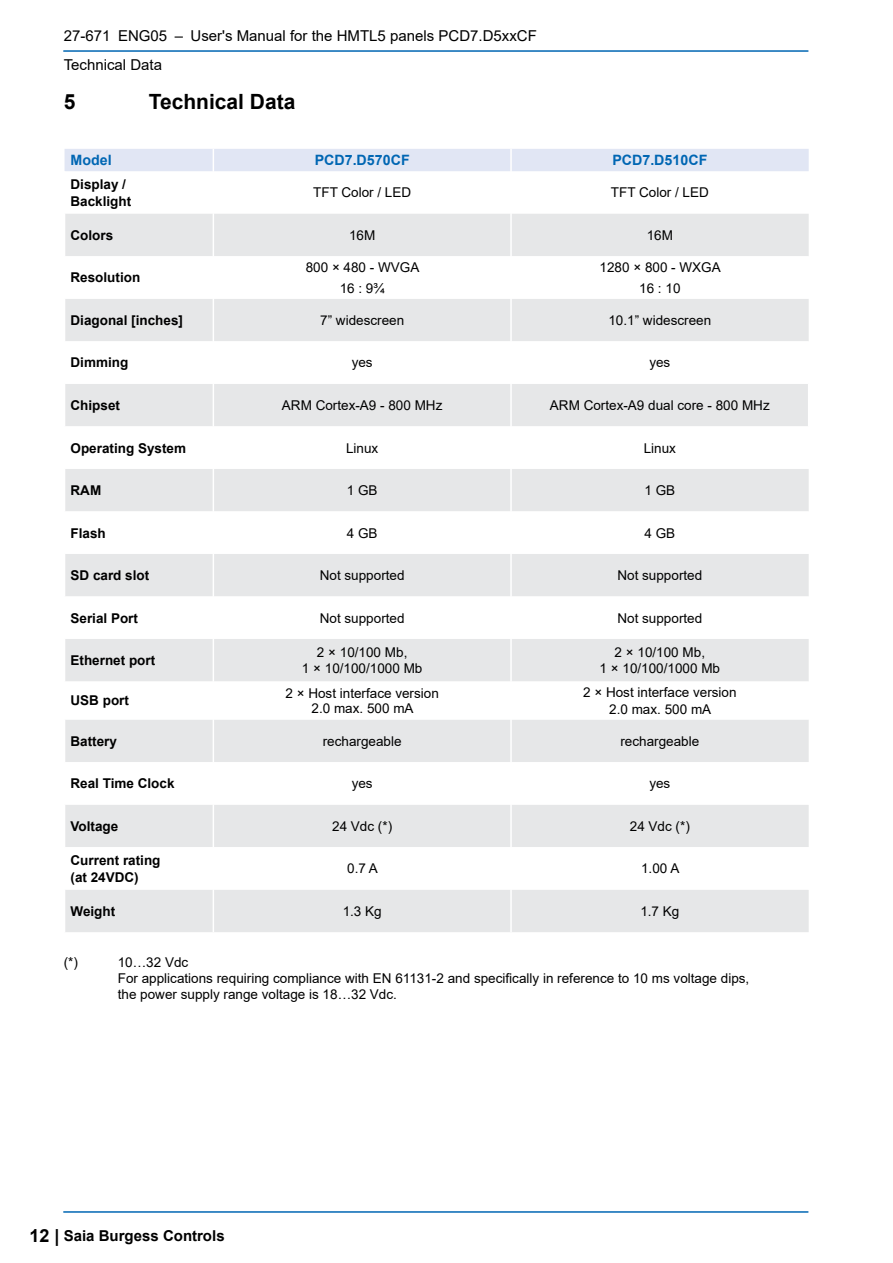
<style>
.page{position:relative;width:893px;height:1263px;background:#fff}
.page>*{position:absolute;margin:0;border:0;box-sizing:border-box;transform-origin:0 0}
.Ueberschrift_1{font:700 21px "Arial";color:#000}
.t1{font:15px/29.7px "Arial";color:#000}
.t2{font:700 15px "Arial";color:#000}
.TextTabelle_Kopfzeil{font:700 14.25px "Arial";color:#0066b3}
.TextTabelle_9pt{font:13.5px/16.2px "Arial";color:#000;text-align:center}
.TextTabelle_Bereichs{font:700 13.5px/16.5px "Arial";color:#000}
.Fliesstext_Fussnote{font:13.5px/16.2px "Arial";color:#000}
.s1{font-size:18px}
</style>
<div class="page">
<hr style="left:64px;top:1211px;width:744px;height:2px;background:#0066b3">
<hr style="left:64px;top:50px;width:744px;height:2px;background:#0066b3">
<div style="left:65px;top:214px;width:744px;height:718px;background:#e6e7e8"></div>
<svg style="left:65px;top:256px;width:744px;height:634px"></svg>
<hr style="left:213px;top:214px;width:1px;height:42px;background:#fff">
<hr style="left:213px;top:256px;width:1px;height:43px;background:#fff">
<hr style="left:213px;top:299px;width:1px;height:42px;background:#fff">
<hr style="left:213px;top:384px;width:1px;height:42px;background:#fff">
<hr style="left:213px;top:341px;width:1px;height:43px;background:#fff">
<hr style="left:510px;top:384px;width:2px;height:42px;background:#fff">
<hr style="left:213px;top:426px;width:1px;height:43px;background:#fff">
<hr style="left:213px;top:511px;width:1px;height:43px;background:#fff">
<hr style="left:213px;top:469px;width:1px;height:42px;background:#fff">
<hr style="left:213px;top:554px;width:1px;height:42px;background:#fff">
<hr style="left:213px;top:596px;width:1px;height:43px;background:#fff">
<hr style="left:213px;top:639px;width:1px;height:42px;background:#fff">
<hr style="left:213px;top:681px;width:1px;height:38px;background:#fff">
<div style="left:65px;top:149px;width:744px;height:22px;background:#e1e6f4"></div>
<hr style="left:510px;top:149px;width:2px;height:22px;background:#fff">
<hr style="left:213px;top:719px;width:1px;height:43px;background:#fff">
<hr style="left:213px;top:804px;width:1px;height:43px;background:#fff">
<hr style="left:213px;top:890px;width:1px;height:42px;background:#fff">
<hr style="left:510px;top:214px;width:2px;height:42px;background:#fff">
<hr style="left:510px;top:256px;width:2px;height:43px;background:#fff">
<hr style="left:510px;top:299px;width:2px;height:42px;background:#fff">
<hr style="left:510px;top:341px;width:2px;height:43px;background:#fff">
<hr style="left:808px;top:384px;width:1px;height:42px;background:#fff">
<hr style="left:510px;top:426px;width:2px;height:43px;background:#fff">
<hr style="left:808px;top:426px;width:1px;height:43px;background:#fff">
<hr style="left:510px;top:469px;width:2px;height:42px;background:#fff">
<hr style="left:510px;top:511px;width:2px;height:43px;background:#fff">
<hr style="left:510px;top:554px;width:2px;height:42px;background:#fff">
<hr style="left:510px;top:596px;width:2px;height:43px;background:#fff">
<hr style="left:510px;top:639px;width:2px;height:42px;background:#fff">
<hr style="left:510px;top:681px;width:2px;height:38px;background:#fff">
<hr style="left:510px;top:719px;width:2px;height:43px;background:#fff">
<hr style="left:510px;top:804px;width:2px;height:43px;background:#fff">
<hr style="left:510px;top:890px;width:2px;height:42px;background:#fff">
<hr style="left:213px;top:762px;width:1px;height:42px;background:#fff">
<hr style="left:510px;top:762px;width:2px;height:42px;background:#fff">
<hr style="left:808px;top:762px;width:1px;height:42px;background:#fff">
<hr style="left:213px;top:847px;width:1px;height:43px;background:#fff">
<hr style="left:510px;top:847px;width:2px;height:43px;background:#fff">
<hr style="left:808px;top:847px;width:1px;height:43px;background:#fff">
<p class="t1" style="left:64px;top:20px;width:475px">27-671 ENG05 – User's Manual for the HMTL5 panels PCD7.D5xxCF<br>Technical Data</p>
<p class="Ueberschrift_1" style="left:64px;top:87px;width:13px">5</p>
<p class="Ueberschrift_1" style="left:149px;top:87px;width:148px">Technical Data</p>
<p class="TextTabelle_Kopfzeil" style="left:71px;top:150px;width:43px">Model</p>
<p class="TextTabelle_Kopfzeil" style="left:315px;top:150px;width:97px">PCD7.D570CF</p>
<p class="TextTabelle_Kopfzeil" style="left:612px;top:150px;width:97px">PCD7.D510CF</p>
<p class="TextTabelle_Bereichs" style="left:71px;top:176px;width:57px">Display /</p>
<p class="TextTabelle_Bereichs" style="left:71px;top:193px;width:62px">Backlight</p>
<p class="TextTabelle_9pt" style="left:313px;top:184px;width:100px">TFT Color / LED</p>
<p class="TextTabelle_9pt" style="left:611px;top:184px;width:100px">TFT Color / LED</p>
<p class="TextTabelle_Bereichs" style="left:71px;top:227px;width:44px">Colors</p>
<p class="TextTabelle_9pt" style="left:349px;top:227px;width:28px">16M</p>
<p class="TextTabelle_9pt" style="left:647px;top:227px;width:28px">16M</p>
<p class="TextTabelle_Bereichs" style="left:71px;top:270px;width:71px">Resolution</p>
<p class="TextTabelle_9pt" style="left:306px;top:259px;width:115px">800 × 480 - WVGA</p>
<p class="TextTabelle_9pt" style="left:340px;top:280px;width:47px">16 : 9¾</p>
<p class="TextTabelle_9pt" style="left:600px;top:259px;width:123px">1280 × 800 - WXGA</p>
<p class="TextTabelle_9pt" style="left:639px;top:280px;width:43px">16 : 10</p>
<p class="TextTabelle_Bereichs" style="left:71px;top:312px;width:114px">Diagonal [inches]</p>
<p class="TextTabelle_9pt" style="left:320px;top:312px;width:86px">7” widescreen</p>
<p class="TextTabelle_9pt" style="left:608px;top:312px;width:104px">10.1” widescreen</p>
<p class="TextTabelle_Bereichs" style="left:71px;top:355px;width:59px">Dimming</p>
<p class="TextTabelle_9pt" style="left:352px;top:355px;width:23px">yes</p>
<p class="TextTabelle_9pt" style="left:649px;top:355px;width:23px">yes</p>
<p class="TextTabelle_Bereichs" style="left:71px;top:397px;width:51px">Chipset</p>
<p class="TextTabelle_9pt" style="left:282px;top:397px;width:162px">ARM Cortex-A9 - 800 MHz</p>
<p class="TextTabelle_9pt" style="left:550px;top:397px;width:221px">ARM Cortex-A9 dual core - 800 MHz</p>
<p class="TextTabelle_Bereichs" style="left:71px;top:440px;width:117px">Operating System</p>
<p class="TextTabelle_9pt" style="left:346px;top:440px;width:34px">Linux</p>
<p class="TextTabelle_9pt" style="left:644px;top:440px;width:34px">Linux</p>
<p class="TextTabelle_Bereichs" style="left:71px;top:482px;width:32px">RAM</p>
<p class="TextTabelle_9pt" style="left:347px;top:482px;width:32px">1 GB</p>
<p class="TextTabelle_9pt" style="left:644px;top:482px;width:32px">1 GB</p>
<p class="TextTabelle_Bereichs" style="left:71px;top:525px;width:37px">Flash</p>
<p class="TextTabelle_9pt" style="left:347px;top:525px;width:32px">4 GB</p>
<p class="TextTabelle_9pt" style="left:644px;top:525px;width:32px">4 GB</p>
<p class="TextTabelle_Bereichs" style="left:71px;top:567px;width:80px">SD card slot</p>
<p class="TextTabelle_9pt" style="left:320px;top:567px;width:86px">Not supported</p>
<p class="TextTabelle_9pt" style="left:617px;top:567px;width:86px">Not supported</p>
<p class="TextTabelle_Bereichs" style="left:71px;top:610px;width:69px">Serial Port</p>
<p class="TextTabelle_9pt" style="left:320px;top:610px;width:86px">Not supported</p>
<p class="TextTabelle_9pt" style="left:617px;top:610px;width:86px">Not supported</p>
<p class="TextTabelle_Bereichs" style="left:71px;top:652px;width:86px">Ethernet port</p>
<p class="TextTabelle_9pt" style="left:302px;top:644px;width:122px">2 × 10/100 Mb,<br>1 × 10/100/1000 Mb</p>
<p class="TextTabelle_9pt" style="left:600px;top:644px;width:122px">2 × 10/100 Mb,<br>1 × 10/100/1000 Mb</p>
<p class="TextTabelle_Bereichs" style="left:71px;top:693px;width:60px">USB port</p>
<p class="TextTabelle_9pt" style="left:285px;top:686px;width:155px;line-height:14.2px">2 × Host interface version<br>2.0 max. 500 mA</p>
<p class="TextTabelle_9pt" style="left:583px;top:684px;width:155px">2 × Host interface version<br>2.0 max. 500 mA</p>
<p class="TextTabelle_Bereichs" style="left:71px;top:733px;width:48px">Battery</p>
<p class="TextTabelle_9pt" style="left:323px;top:733px;width:80px">rechargeable</p>
<p class="TextTabelle_9pt" style="left:620px;top:733px;width:80px">rechargeable</p>
<p class="TextTabelle_Bereichs" style="left:71px;top:775px;width:106px">Real Time Clock</p>
<p class="TextTabelle_9pt" style="left:352px;top:775px;width:23px">yes</p>
<p class="TextTabelle_9pt" style="left:649px;top:775px;width:23px">yes</p>
<p class="TextTabelle_Bereichs" style="left:71px;top:818px;width:49px">Voltage</p>
<p class="TextTabelle_9pt" style="left:332px;top:818px;width:62px">24 Vdc (*)</p>
<p class="TextTabelle_9pt" style="left:630px;top:818px;width:62px">24 Vdc (*)</p>
<p class="TextTabelle_Bereichs" style="left:71px;top:852px;width:92px">Current rating (at 24VDC)</p>
<p class="TextTabelle_9pt" style="left:347px;top:860px;width:32px">0.7 A</p>
<p class="TextTabelle_9pt" style="left:641px;top:860px;width:40px">1.00 A</p>
<p class="TextTabelle_Bereichs" style="left:71px;top:903px;width:46px">Weight</p>
<p class="TextTabelle_9pt" style="left:343px;top:903px;width:41px">1.3 Kg</p>
<p class="TextTabelle_9pt" style="left:640px;top:903px;width:41px">1.7 Kg</p>
<p class="Fliesstext_Fussnote" style="left:64px;top:954px;width:16px">(*)</p>
<p class="Fliesstext_Fussnote" style="left:118px;top:954px;width:633px">10…32 Vdc<br>For applications requiring compliance with EN 61131-2 and specifically in reference to 10 ms voltage dips, the power supply range voltage is 18…32 Vdc.</p>
<p class="t2" style="left:29px;top:1225px;width:197px"><span class="s1">12 |</span> Saia Burgess Controls</p>
</div>
